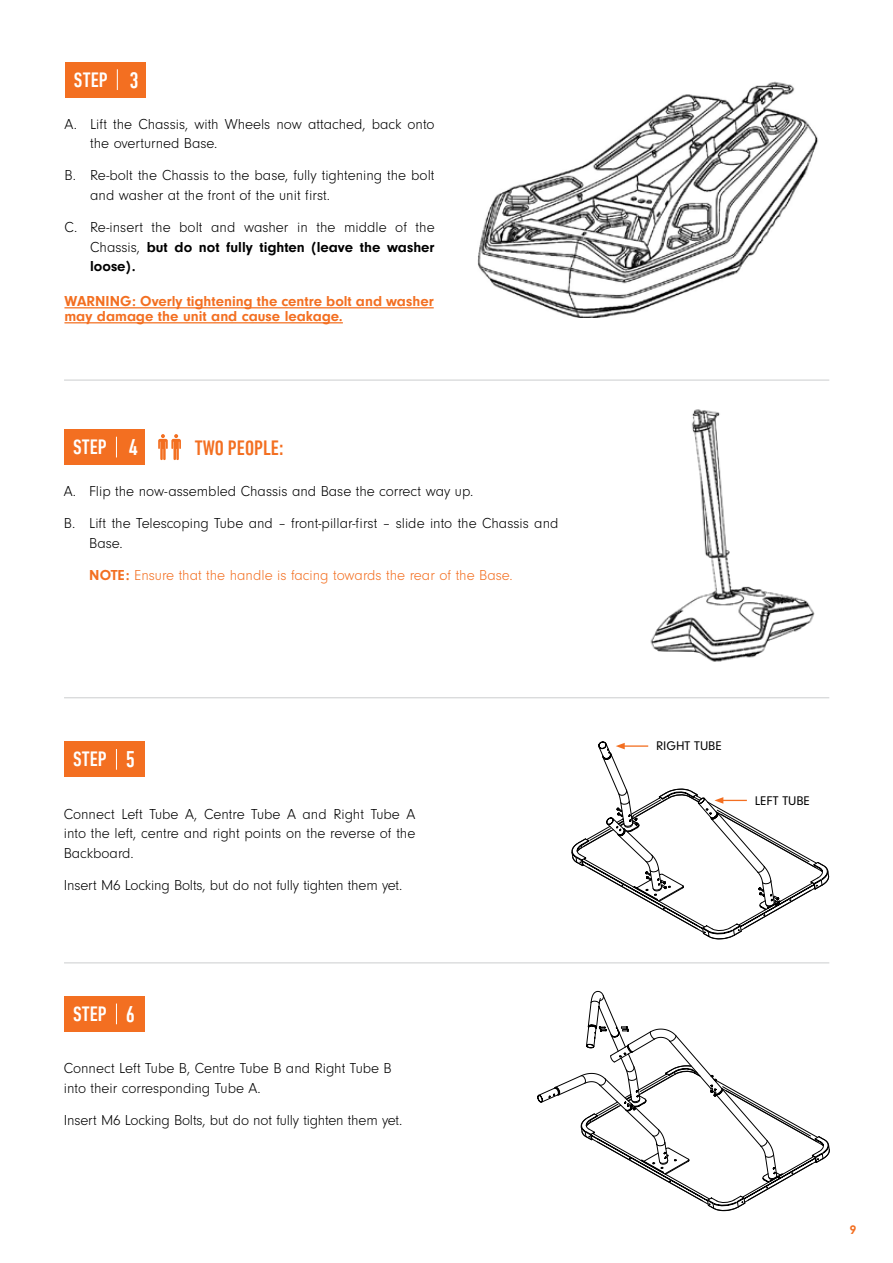
<style>
.page{position:relative;width:893px;height:1263px;background:#fff}
.page>*{position:absolute;margin:0;border:0;box-sizing:border-box;transform-origin:0 0}
.t1{font:500 condensed 21.15px "DIN Next LT Pro";color:#fff}
.t2{font:500 condensed 21.15px "DIN Next LT Pro";color:#f36f21}
.t3{font:300 15px/19.5px "Neuzeit Gro";color:#000}
.t4{font:700 15px/15px "Neuzeit Gro";color:#f36f21}
.t5{font:300 15px/32.2px "Neuzeit Gro";color:#f36f21}
.t6{font:13.05px "Neuzeit Gro";color:#000}
.t7{font:700 12.9px "Neuzeit Gro";color:#f36f21}
.s1{font-size:23.1px}
.s2{font-weight:700}
.s3{color:#000}
</style>
<div class="page">
<hr style="left:64px;top:962px;width:765px;height:1px;background:#d1d3d4">
<hr style="left:64px;top:379px;width:765px;height:2px;background:#d1d3d4">
<div style="left:65px;top:62px;width:80px;height:35px;background:#f36f21"></div>
<svg style="left:117px;top:69px;width:1px;height:21px"></svg>
<hr style="left:64px;top:307px;width:370px;height:1px;background:#f36f21">
<hr style="left:64px;top:322px;width:279px;height:1px;background:#f36f21">
<div style="left:64px;top:429px;width:80px;height:36px;background:#f36f21"></div>
<svg style="left:116px;top:437px;width:1px;height:20px"></svg>
<img style="left:650px;top:409px;width:165px;height:253px">
<img style="left:477px;top:81px;width:341px;height:237px">
<div style="left:64px;top:996px;width:80px;height:35px;background:#f36f21"></div>
<svg style="left:116px;top:1003px;width:1px;height:21px"></svg>
<svg style="left:549px;top:995px;width:281px;height:216px"></svg>
<div style="left:64px;top:742px;width:80px;height:35px;background:#f36f21"></div>
<svg style="left:116px;top:749px;width:1px;height:21px"></svg>
<svg style="left:571px;top:742px;width:258px;height:198px"></svg>
<hr style="left:64px;top:697px;width:765px;height:1px;background:#d1d3d4">
<svg style="left:158px;top:434px;width:23px;height:26px"></svg>
<h1 class="t1" style="left:74px;top:68px;width:66px">STEP <span class="s1">3</span></h1>
<p class="t3" style="left:90px;top:114px;width:346px;text-indent:-26px">A. Lift the Chassis, with Wheels now attached, back onto the overturned Base.</p>
<p class="t3" style="left:90px;top:166px;width:346px;text-indent:-26px">B. Re-bolt the Chassis to the base, fully tightening the bolt and washer at the front of the unit first.</p>
<p class="t3" style="left:90px;top:218px;width:346px;text-align:justify;text-indent:-26px">C. Re-insert the bolt and washer in the middle of the Chassis, <span class="s2">but do not fully tighten (leave the washer loose).</span></p>
<p class="t4" style="left:64px;top:294px;width:371px">WARNING: Overly tightening the centre bolt and washer may damage the unit and cause leakage.</p>
<h1 class="t1" style="left:73px;top:435px;width:66px">STEP <span class="s1">4</span></h1>
<h1 class="t2" style="left:195px;top:435px;width:90px">TWO PEOPLE:</h1>
<p class="t3" style="left:64px;top:475px;width:496px;line-height:32.2px">A. Flip the now-assembled Chassis and Base the correct way up.<br>B. Lift the Telescoping Tube and – front-pillar-first – slide into the Chassis and</p>
<p class="t5" style="left:89px;top:527px;width:425px"><span class="s3">Base.<br></span><span class="s2">NOTE:</span> Ensure that the handle is facing towards the rear of the Base.</p>
<h1 class="t1" style="left:73px;top:747px;width:64px">STEP <span class="s1">5</span></h1>
<p class="t3" style="left:64px;top:804px;width:353px;text-align:justify">Connect Left Tube A, Centre Tube A and Right Tube A into the left, centre and right points on the reverse of the Backboard.</p>
<p class="t3" style="left:64px;top:876px;width:340px">Insert M6 Locking Bolts, but do not fully tighten them yet.</p>
<h1 class="t1" style="left:73px;top:1002px;width:64px">STEP <span class="s1">6</span></h1>
<p class="t3" style="left:64px;top:1059px;width:329px">Connect Left Tube B, Centre Tube B and Right Tube B into their corresponding Tube A.</p>
<p class="t3" style="left:64px;top:1111px;width:340px">Insert M6 Locking Bolts, but do not fully tighten them yet.</p>
<p class="t6" style="left:656px;top:739px;width:67px">RIGHT TUBE</p>
<p class="t6" style="left:755px;top:793px;width:57px">LEFT TUBE</p>
<p class="t7" style="left:850px;top:1223px;width:8px">9</p>
</div>
